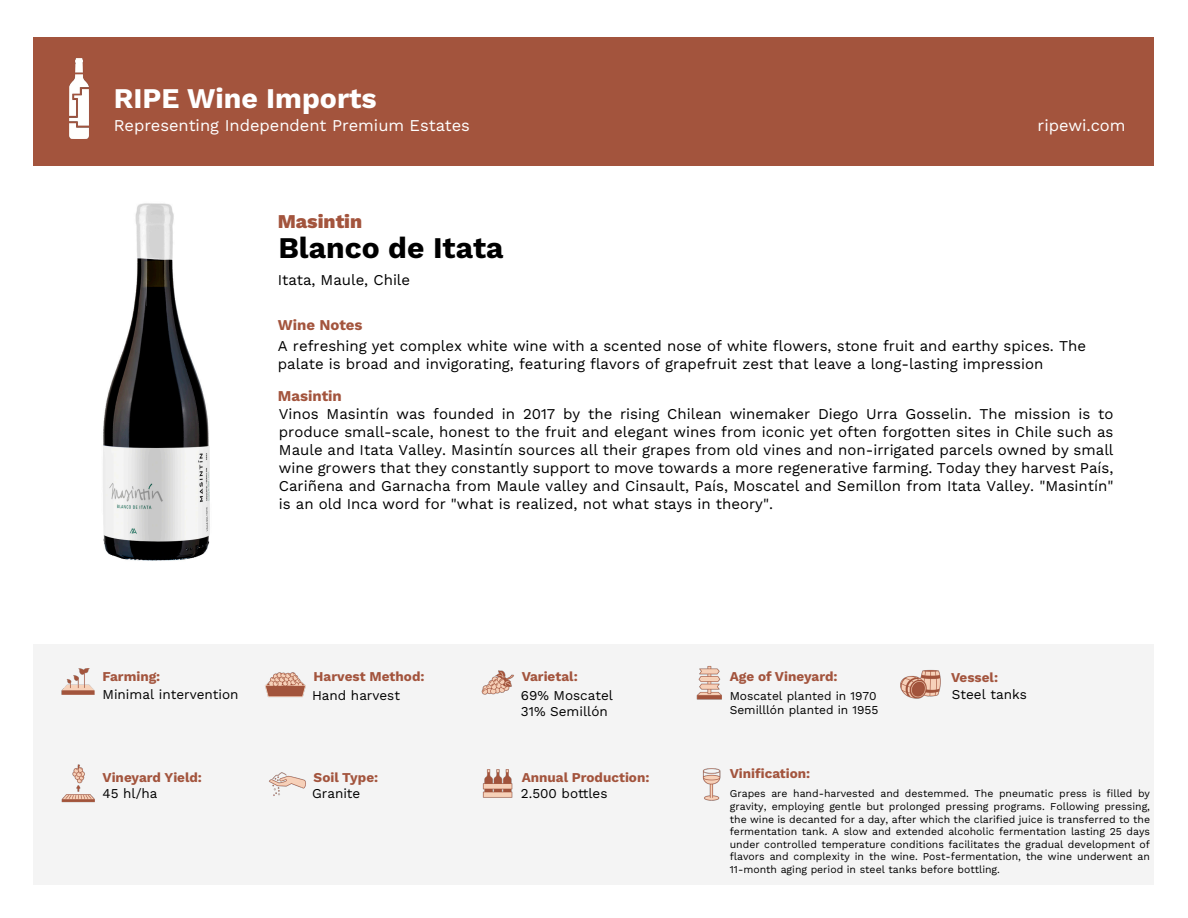
<style>
.page{position:relative;width:1188px;height:918px;background:#fff}
.page>*{position:absolute;margin:0;border:0;box-sizing:border-box;transform-origin:0 0}
.t1{font:700 30px "Work Sans";color:#000}
.t2{font:700 28.5px "Work Sans";color:#fff}
.t3{font:800 19.5px "Work Sans";color:#a3543d}
.t4{font:16.5px "Work Sans";color:#fff}
.t5{font:15px/18px "Work Sans";color:#000}
.t6{font:700 15px "Work Sans";color:#a3543d}
.t7{font:700 13.5px "Work Sans";color:#a3543d}
.t8{font:13.5px/16.2px "Work Sans";color:#000}
.t9{font:12px/14.4px "Work Sans";color:#000}
.t10{font:10.5px/12.6px "Work Sans";color:#000;text-align:justify}
</style>
<div class="page">
<div style="left:34px;top:645px;width:1120px;height:240px;background:#f4f4f4"></div>
<div style="left:34px;top:37px;width:1120px;height:128px;background:#a3543d"></div>
<img style="left:69px;top:58px;width:20px;height:80px">
<img style="left:61px;top:668px;width:34px;height:27px">
<img style="left:696px;top:666px;width:26px;height:34px">
<img style="left:482px;top:769px;width:31px;height:29px">
<img style="left:900px;top:669px;width:41px;height:30px">
<img style="left:265px;top:672px;width:41px;height:26px">
<img style="left:269px;top:772px;width:37px;height:24px">
<img style="left:481px;top:670px;width:33px;height:25px">
<img style="left:702px;top:768px;width:19px;height:33px">
<img style="left:61px;top:764px;width:34px;height:39px">
<img style="left:103px;top:203px;width:107px;height:358px">
<h2 class="t2" style="left:114px;top:77px;width:264px">RIPE Wine Imports</h2>
<p class="t4" style="left:114px;top:113px;width:358px">Representing Independent Premium Estates</p>
<h3 class="t3" style="left:278px;top:206px;width:86px">Masintin</h3>
<h1 class="t1" style="left:278px;top:225px;width:227px">Blanco de Itata</h1>
<p class="t5" style="left:278px;top:270px;width:134px">Itata, Maule, Chile</p>
<p class="t6" style="left:278px;top:314px;width:86px">Wine Notes</p>
<p class="t4" style="left:1038px;top:113px;width:89px">ripewi.com</p>
<p class="t5" style="left:278px;top:336px;width:810px">A refreshing yet complex white wine with a scented nose of white flowers, stone fruit and earthy spices. The palate is broad and invigorating, featuring flavors of grapefruit zest that leave a long-lasting impression</p>
<p class="t5" style="left:279px;top:404px;width:836px;text-align:justify">Vinos Masintín was founded in 2017 by the rising Chilean winemaker Diego Urra Gosselin. The mission is to produce small-scale, honest to the fruit and elegant wines from iconic yet often forgotten sites in Chile such as Maule and Itata Valley. Masintín sources all their grapes from old vines and non-irrigated parcels owned by small wine growers that they constantly support to move towards a more regenerative farming. Today they harvest País, Cariñena and Garnacha from Maule valley and Cinsault, País, Moscatel and Semillon from Itata Valley. "Masintín" is an old Inca word for "what is realized, not what stays in theory".</p>
<p class="t6" style="left:278px;top:385px;width:66px">Masintin</p>
<p class="t7" style="left:102px;top:666px;width:59px">Farming:</p>
<p class="t7" style="left:314px;top:666px;width:112px">Harvest Method:</p>
<p class="t7" style="left:522px;top:666px;width:58px">Varietal:</p>
<p class="t7" style="left:730px;top:666px;width:109px">Age of Vineyard:</p>
<p class="t7" style="left:951px;top:667px;width:49px">Vessel:</p>
<p class="t8" style="left:102px;top:686px;width:138px">Minimal intervention</p>
<p class="t8" style="left:312px;top:687px;width:89px">Hand harvest</p>
<p class="t8" style="left:521px;top:687px;width:94px">69% Moscatel<br>31% Semillón</p>
<p class="t9" style="left:730px;top:688px;width:150px">Moscatel planted in 1970<br>Semilllón planted in 1955</p>
<p class="t8" style="left:952px;top:686px;width:77px">Steel tanks</p>
<p class="t7" style="left:102px;top:767px;width:101px">Vineyard Yield:</p>
<p class="t7" style="left:314px;top:767px;width:66px">Soil Type:</p>
<p class="t7" style="left:522px;top:767px;width:129px">Annual Production:</p>
<p class="t7" style="left:730px;top:764px;width:82px">Vinification:</p>
<p class="t8" style="left:102px;top:785px;width:57px">45 hl/ha</p>
<p class="t8" style="left:312px;top:785px;width:50px">Granite</p>
<p class="t8" style="left:521px;top:785px;width:88px">2.500 bottles</p>
<p class="t10" style="left:730px;top:787px;width:422px">Grapes are hand-harvested and destemmed. The pneumatic press is filled by gravity, employing gentle but prolonged pressing programs. Following pressing, the wine is decanted for a day, after which the clarified juice is transferred to the fermentation tank. A slow and extended alcoholic fermentation lasting 25 days under controlled temperature conditions facilitates the gradual development of flavors and complexity in the wine. Post-fermentation, the wine underwent an 11-month aging period in steel tanks before bottling.</p>
</div>
